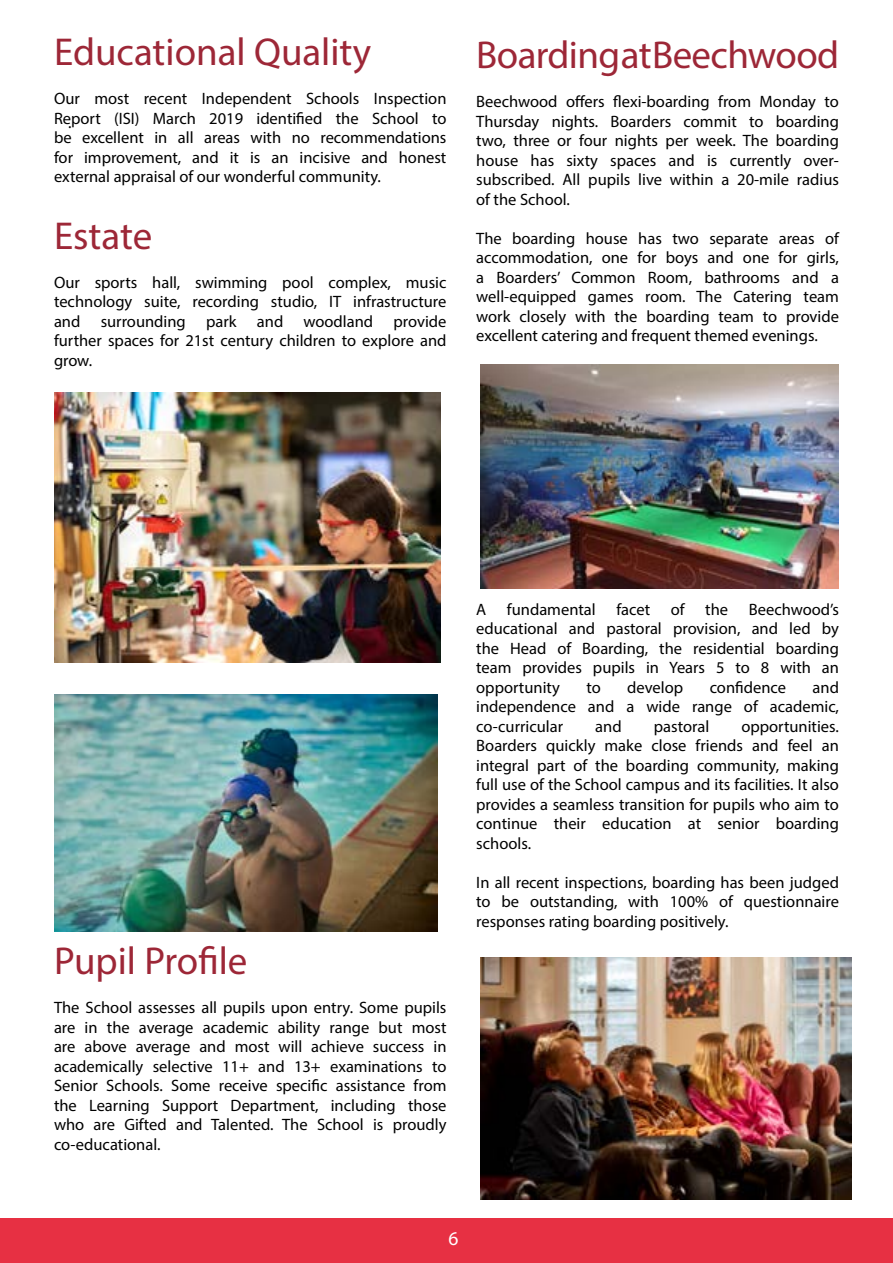
<style>
.page{position:relative;width:893px;height:1263px;background:#fff}
.page>*{position:absolute;margin:0;border:0;box-sizing:border-box;transform-origin:0 0}
.t1{font:39px "Myriad Pro";letter-spacing:-.005em;color:#9d2737}
.t2{font:19.5px "Myriad Pro";color:#fff}
.t3{font:16.5px/19.5px "Myriad Pro";color:#000;text-align:justify}
</style>
<div class="page">
<div style="left:0;top:1218px;width:893px;height:45px;background:#e73043"></div>
<img style="left:54px;top:392px;width:386px;height:270px">
<img style="left:54px;top:694px;width:384px;height:237px">
<img style="left:480px;top:958px;width:371px;height:241px">
<img style="left:480px;top:365px;width:359px;height:224px">
<h1 class="t1" style="left:54px;top:28px;width:319px">Educational Quality</h1>
<p class="t3" style="left:54px;top:89px;width:394px">Our most recent Independent Schools Inspection Report (ISI) March 2019 identified the School to be excellent in all areas with no recommendations for improvement, and it is an incisive and honest external appraisal of our wonderful community.</p>
<h1 class="t1" style="left:54px;top:211px;width:100px">Estate</h1>
<p class="t3" style="left:54px;top:272px;width:394px">Our sports hall, swimming pool complex, music technology suite, recording studio, IT infrastructure and surrounding park and woodland provide further spaces for 21st century children to explore and grow.</p>
<p class="t3" style="left:68px;top:113px;width:5px">.</p>
<h1 class="t1" style="left:476px;top:31px;width:364px">Boarding at Beechwood</h1>
<p class="t3" style="left:476px;top:92px;width:364px">Beechwood offers flexi-boarding from Monday to Thursday nights. Boarders commit to boarding two, three or four nights per week. The boarding house has sixty spaces and is currently over&shy;subscribed. All pupils live within a 20-mile radius of the School.</p>
<p class="t3" style="left:476px;top:228px;width:364px">The boarding house has two separate areas of accommodation, one for boys and one for girls, a Boarders’ Common Room, bathrooms and a well-equipped games room. The Catering team work closely with the boarding team to provide excellent catering and frequent themed evenings.</p>
<h1 class="t1" style="left:54px;top:937px;width:195px">Pupil Profile</h1>
<p class="t3" style="left:54px;top:997px;width:394px">The School assesses all pupils upon entry. Some pupils are in the average academic ability range but most are above average and most will achieve success in academically selective 11+ and 13+ examinations to Senior Schools. Some receive specific assistance from the Learning Support Department, including those who are Gifted and Talented. The School is proudly co-educational.</p>
<p class="t3" style="left:476px;top:599px;width:364px;text-indent:195px">of the Beechwood’s educational and pastoral provision, and led by the Head of Boarding, the residential boarding team provides pupils in Years 5 to 8 with an opportunity</p>
<p class="t3" style="left:476px;top:599px;width:12px">A</p>
<p class="t3" style="left:507px;top:599px;width:90px">fundamental</p>
<p class="t3" style="left:616px;top:599px;width:35px">facet</p>
<p class="t3" style="left:586px;top:677px;width:16px">to</p>
<p class="t3" style="left:627px;top:677px;width:57px">develop</p>
<p class="t3" style="left:710px;top:677px;width:78px">confidence</p>
<p class="t3" style="left:476px;top:677px;width:364px;text-indent:336px">and independence and a wide range of academic, co-curricular</p>
<p class="t3" style="left:595px;top:716px;width:28px">and</p>
<p class="t3" style="left:654px;top:716px;width:57px">pastoral</p>
<p class="t3" style="left:476px;top:716px;width:364px;text-indent:265px">opportunities.<br>Boarders quickly make close friends and feel an integral part of the boarding community, making full use of the School campus and its facilities. It also provides a seamless transition for pupils who aim to continue their education at senior boarding schools.</p>
<p class="t3" style="left:476px;top:872px;width:364px">In all recent inspections, boarding has been judged to be outstanding, with 100% of questionnaire responses rating boarding positively.</p>
<p class="t2" style="left:448px;top:1227px;width:12px">6</p>
</div>
